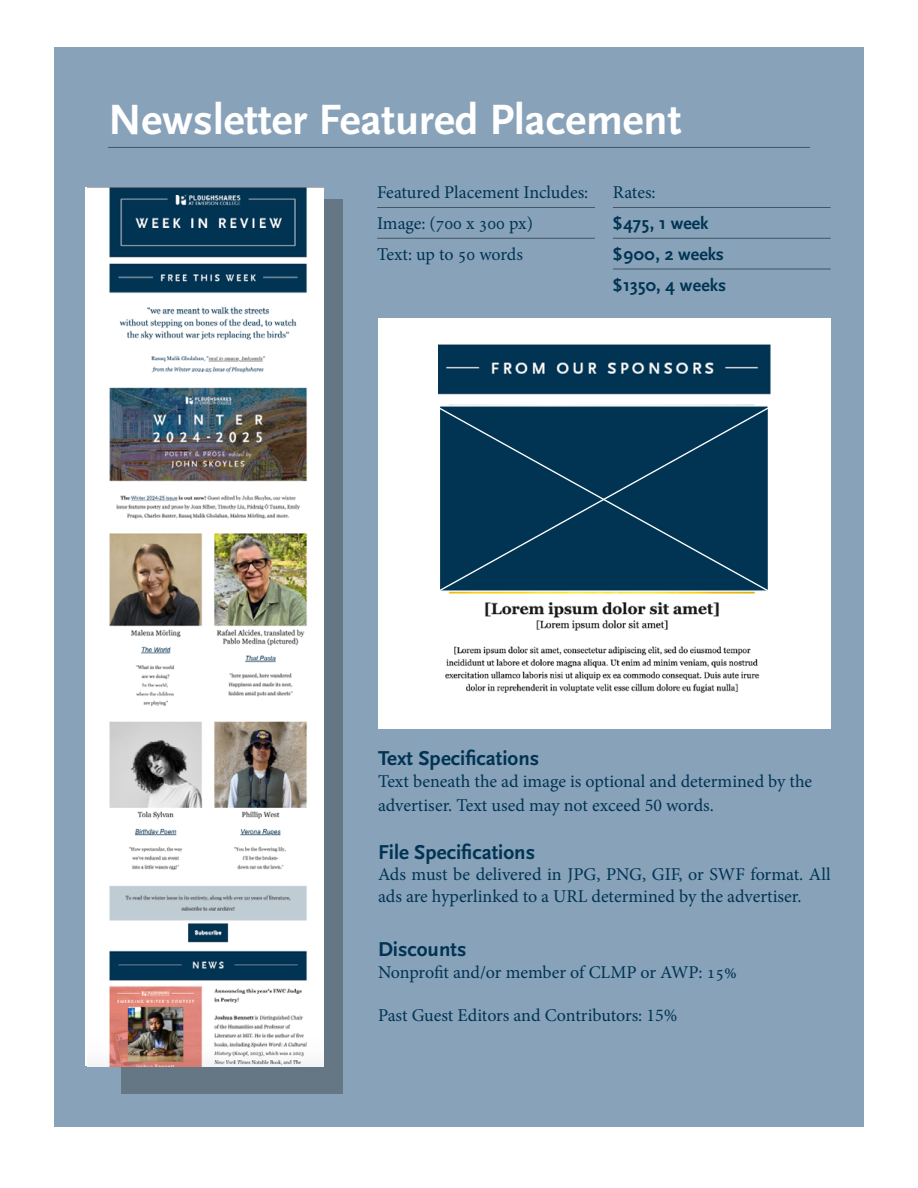
<style>
.page{position:relative;width:918px;height:1188px;background:#fff}
.page>*{position:absolute;margin:0;border:0;box-sizing:border-box;transform-origin:0 0}
.t1{font:700 44.25px "Scala Sans Pro";color:#fff}
.t2{font:700 21px "Scala Sans Pro";color:#003452}
.t3{font:18px/30.8px "Minion Pro";letter-spacing:-.005em;color:#003452}
.t4{font:700 18px/30.8px "Scala Sans Pro";color:#003452}
</style>
<div class="page">
<div style="left:54px;top:47px;width:810px;height:1080px;background:#88a2ba"></div>
<hr style="left:108px;top:147px;width:702px;height:1px;background:#415765">
<div style="left:121px;top:199px;width:222px;height:895px;background:#657684"></div>
<hr style="left:377px;top:207px;width:218px;height:1px;background:#415765">
<hr style="left:377px;top:238px;width:218px;height:1px;background:#415765">
<hr style="left:613px;top:207px;width:218px;height:1px;background:#415765">
<hr style="left:613px;top:238px;width:218px;height:1px;background:#415765">
<hr style="left:613px;top:269px;width:218px;height:1px;background:#415765">
<div style="left:378px;top:319px;width:453px;height:410px;background:#fff"></div>
<img style="left:87px;top:188px;width:237px;height:878px">
<img style="left:438px;top:344px;width:332px;height:349px">
<div style="left:438px;top:406px;width:332px;height:187px;background:#003452"></div>
<h1 class="t1" style="left:108px;top:94px;width:575px">Newsletter Featured Placement</h1>
<p class="t3" style="left:377px;top:177px;width:213px">Featured Placement Includes:<br>Image: (700 x 300 px)<br>Text: up to 50 words</p>
<p class="t3" style="left:613px;top:177px;width:44px">Rates:</p>
<p class="t4" style="left:613px;top:208px;width:115px">$475, 1 week $900, 2 weeks $1350, 4 weeks</p>
<p class="t2" style="left:378px;top:746px;width:163px">Text Specifications</p>
<p class="t3" style="left:378px;top:769px;width:436px;line-height:24px">Text beneath the ad image is optional and determined by the advertiser. Text used may not exceed 50 words.</p>
<p class="t2" style="left:378px;top:840px;width:159px">File Specifications</p>
<p class="t3" style="left:378px;top:864px;width:454px;line-height:21.6px">Ads must be delivered in JPG, PNG, GIF, or SWF format. All ads are hyperlinked to a URL determined by the advertiser.</p>
<p class="t2" style="left:378px;top:938px;width:90px">Discounts</p>
<p class="t3" style="left:378px;top:957px;width:360px">Nonprofit and/or member of CLMP or AWP: 15%</p>
<p class="t3" style="left:378px;top:1000px;width:301px">Past Guest Editors and Contributors: 15%</p>
</div>
